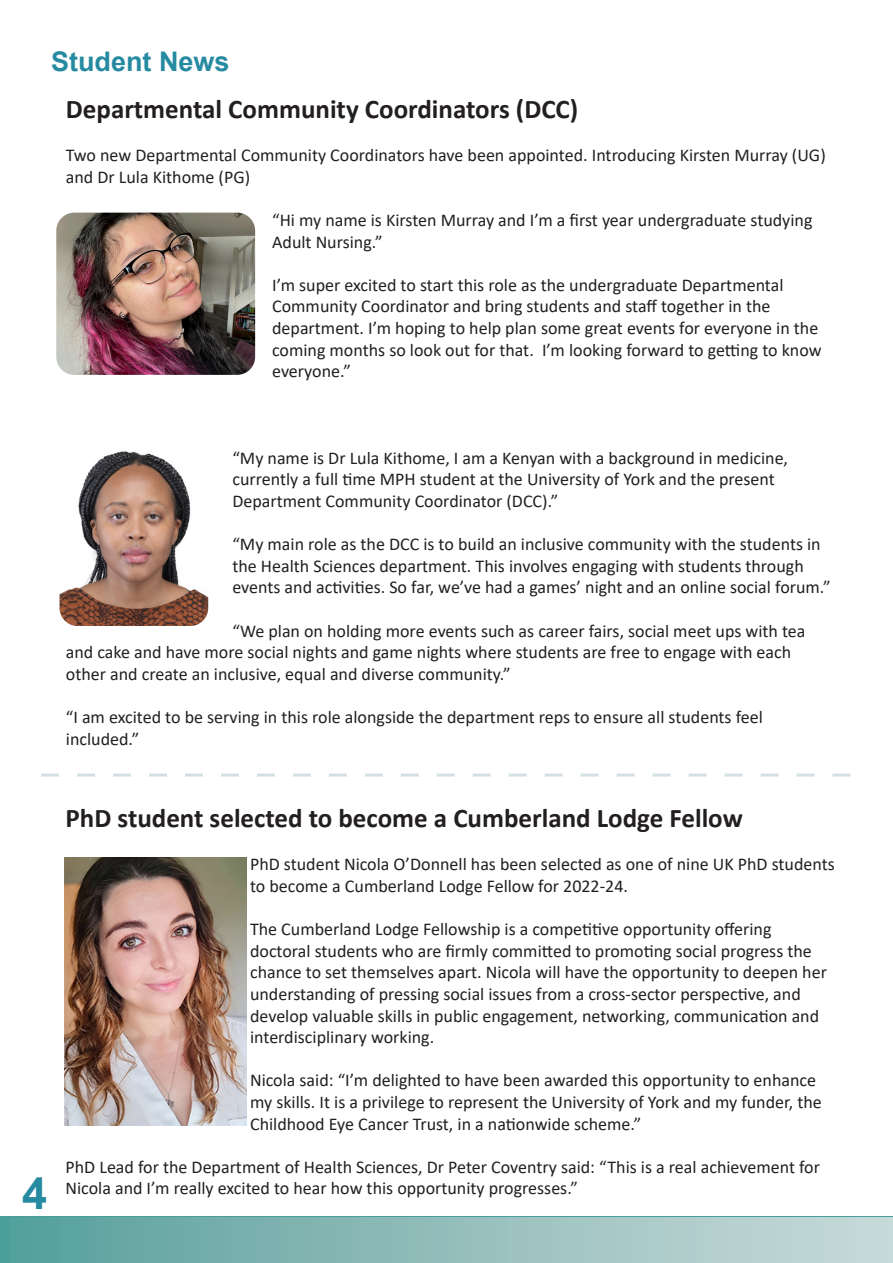
<style>
.page{position:relative;width:893px;height:1263px;background:#fff}
.page>*{position:absolute;margin:0;border:0;box-sizing:border-box;transform-origin:0 0}
.t1{font:700 45px "Arial";color:#268aa1}
.Body{font:700 27px "Calibri";color:#231f20}
.Section_Headers{font:700 27px "Arial";color:#268aa1}
.Body-2{font:18px/21.6px "Calibri";color:#231f20}
</style>
<div class="page">
<div style="left:0;top:1216px;width:893px;height:5px;background:#479e9a"></div>
<div style="left:0;top:1217px;width:893px;height:46px;background:linear-gradient(to right,#569f9b,#ccdbdb)"></div>
<svg style="left:41px;top:774px;width:809px;height:3px"></svg>
<img style="left:60px;top:451px;width:148px;height:175px">
<img style="left:56px;top:213px;width:199px;height:162px">
<img style="left:65px;top:857px;width:182px;height:269px">
<p class="Section_Headers" style="left:51px;top:43px;width:180px">Student News</p>
<p class="Body" style="left:66px;top:90px;width:514px">Departmental Community Coordinators (DCC)</p>
<p class="Body-2" style="left:66px;top:144px;width:761px">Two new Departmental Community Coordinators have been appointed. Introducing Kirsten Murray (UG) and Dr Lula Kithome (PG)</p>
<p class="Body-2" style="left:272px;top:209px;width:542px">“Hi my name is Kirsten Murray and I’m a first year undergraduate studying<br>Adult Nursing.”</p>
<p class="Body-2" style="left:272px;top:274px;width:551px">I’m super excited to start this role as the undergraduate Departmental Community Coordinator and bring students and staff together in the department. I’m hoping to help plan some great events for everyone in the coming months so look out for that. I’m looking forward to getting to know everyone.”</p>
<p class="Body-2" style="left:232px;top:446px;width:557px">“My name is Dr Lula Kithome, I am a Kenyan with a background in medicine, currently a full time MPH student at the University of York and the present<br>Department Community Coordinator (DCC).”</p>
<p class="Body-2" style="left:232px;top:533px;width:600px">“My main role as the DCC is to build an inclusive community with the students in the Health Sciences department. This involves engaging with students through events and activities. So far, we’ve had a games’ night and an online social forum.”</p>
<p class="Body-2" style="left:66px;top:619px;width:741px;text-indent:166px">“We plan on holding more events such as career fairs, social meet ups with tea and cake and have more social nights and game nights where students are free to engage with each other and create an inclusive, equal and diverse community.”</p>
<p class="Body-2" style="left:66px;top:706px;width:698px">“I am excited to be serving in this role alongside the department reps to ensure all students feel included.”</p>
<h1 class="t1" style="left:22px;top:1162px;width:27px">4</h1>
<p class="Body" style="left:66px;top:799px;width:679px">PhD student selected to become a Cumberland Lodge Fellow</p>
<p class="Body-2" style="left:250px;top:853px;width:586px">PhD student Nicola O’Donnell has been selected as one of nine UK PhD students to become a Cumberland Lodge Fellow for 2022-24.</p>
<p class="Body-2" style="left:250px;top:918px;width:578px">The Cumberland Lodge Fellowship is a competitive opportunity offering doctoral students who are firmly committed to promoting social progress the chance to set themselves apart. Nicola will have the opportunity to deepen her understanding of pressing social issues from a cross-sector perspective, and develop valuable skills in public engagement, networking, communication and interdisciplinary working.</p>
<p class="Body-2" style="left:250px;top:1069px;width:573px">Nicola said: “I’m delighted to have been awarded this opportunity to enhance my skills. It is a privilege to represent the University of York and my funder, the<br>Childhood Eye Cancer Trust, in a nationwide scheme.”</p>
<p class="Body-2" style="left:66px;top:1155px;width:756px">PhD Lead for the Department of Health Sciences, Dr Peter Coventry said: “This is a real achievement for<br>Nicola and I’m really excited to hear how this opportunity progresses.”</p>
</div>
